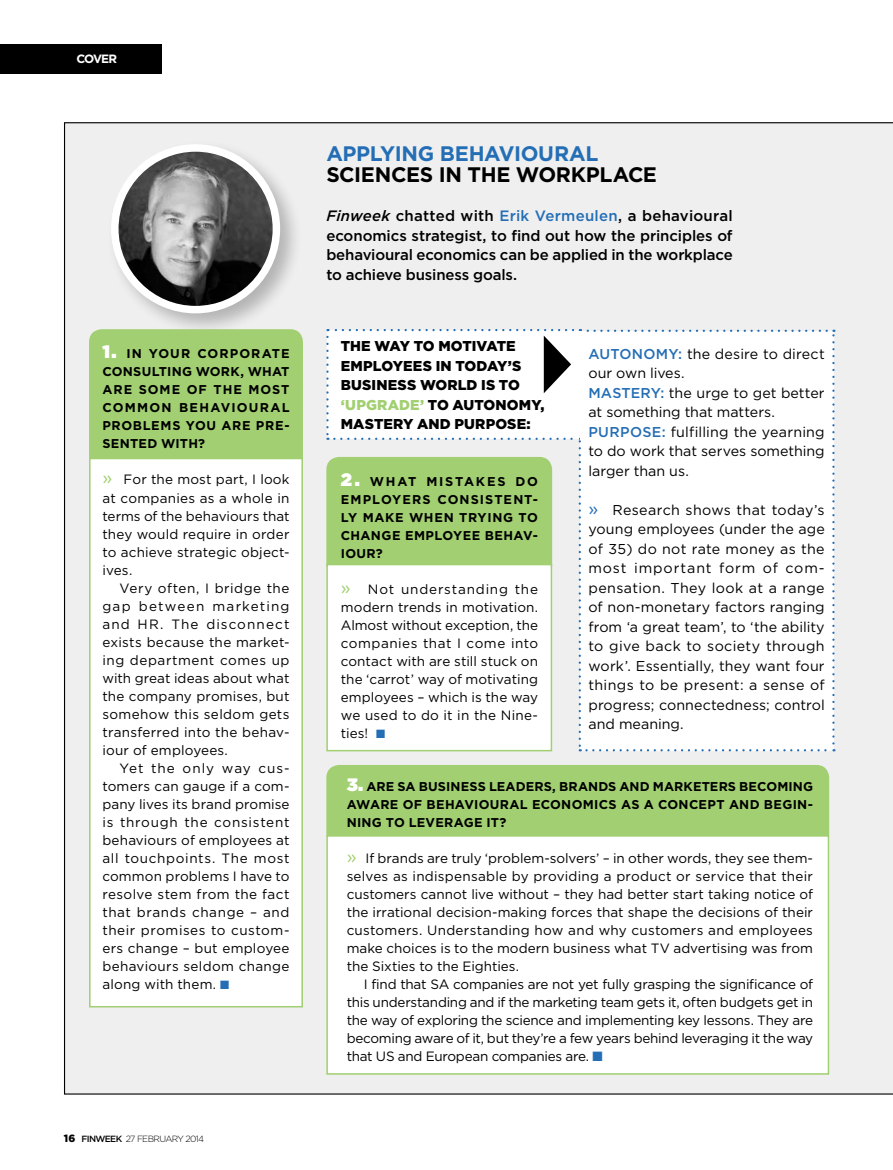
<style>
.page{position:relative;width:893px;height:1170px;background:#fff}
.page>*{position:absolute;margin:0;border:0;box-sizing:border-box;transform-origin:0 0}
.t1{font:700 21px "Gotham";letter-spacing:-.015em;color:#000}
.t2{font:700 21px "Gotham";letter-spacing:-.015em;color:#246eb5}
.t3{font:500 15px/19.5px "Gotham";letter-spacing:-.01em;color:#000;text-align:justify}
.t4{font:14.25px/19.5px "Gotham";color:#000}
.t5{font:900 14.25px/19.5px "Gotham";letter-spacing:.005em;color:#000}
.t6{font:13.5px/18px "Gotham";letter-spacing:.005em;color:#000;text-align:justify}
.t7{font:700 12.75px/18px "Gotham";letter-spacing:.03em;color:#000;text-align:justify}
.t8{font:700 12px "Gotham";letter-spacing:-.08em;color:#fff}
.t9{font:300 9px "Gotham";letter-spacing:-.07em;color:#000}
.s1{font-weight:900;font-size:18px;color:#fff}
.s2{font-size:18px;color:#a1cf71}
.s3{color:#246eb5}
.s4{font-weight:900;font-size:10.5px}
.s5{font-weight:500}
.s6{font-style:italic}
.s7{color:#a1cf71}
.s8{font-weight:500;color:#246eb5}
.s9{font-size:18px;color:#246eb5}
</style>
<div class="page">
<div style="left:64px;top:122px;width:828px;height:972px;background:#efeff0"></div>
<div style="left:0;top:44px;width:162px;height:30px;background:#000"></div>
<div style="left:106px;top:139px;width:197px;height:197px;background:#000;opacity:.25"></div>
<img style="left:115px;top:148px;width:161px;height:161px;border-radius:81px">
<div style="left:111px;top:144px;width:169px;height:169px;border:8px solid #fff;border-radius:50%"></div>
<div style="left:89px;top:329px;width:214px;height:129px;background:#a1cf71"></div>
<div style="left:89px;top:458px;width:214px;height:549px;background:#fff;border:2px solid #a1cf71"></div>
<div style="left:326px;top:765px;width:503px;height:70px;background:#a1cf71"></div>
<div style="left:326px;top:835px;width:503px;height:239px;background:#fff;border:2px solid #a1cf71"></div>
<svg style="left:326px;top:329px;width:509px;height:422px"></svg>
<p class="t8" style="left:77px;top:50px;width:42px">COVER</p>
<p class="t7" style="left:102px;top:345px;width:189px"><span class="s1">1.</span> IN YOUR CORPORATE CONSULTING WORK, WHAT ARE SOME OF THE MOST COMMON BEHAVIOURAL PROBLEMS YOU ARE PRE-SENTED WITH?</p>
<p class="t6" style="left:102px;top:470px;width:189px"><span class="s2">»</span> For the most part, I look at companies as a whole in terms of the behaviours that they would require in order to achieve strategic object&shy;ives.</p>
<p class="t6" style="left:102px;top:578px;width:189px;text-indent:17px">Very often, I bridge the gap between marketing and HR. The disconnect exists because the market&shy;ing department comes up with great ideas about what the company promises, but somehow this seldom gets transferred into the behav&shy;iour of employees.</p>
<p class="t6" style="left:102px;top:758px;width:189px;text-indent:17px">Yet the only way cus&shy;tomers can gauge if a com&shy;pany lives its brand promise is through the consistent behaviours of employees at all touchpoints. The most common problems I have to resolve stem from the fact that brands change – and their promises to custom&shy;ers change – but employee behaviours seldom change along with them. <span class="s3">■</span></p>
<p class="t9" style="left:64px;top:1133px;width:142px"><span class="s4">16</span> <span class="s5">FINWEEK</span> 27 FEBRUARY 2014</p>
<h1 class="t2" style="left:326px;top:140px;width:273px">APPLYING BEHAVIOURAL</h1>
<h1 class="t1" style="left:326px;top:161px;width:332px">SCIENCES IN THE WORKPLACE</h1>
<p class="t3" style="left:326px;top:206px;width:408px"><span class="s6">Finweek</span> chatted with <span class="s3">Erik Vermeulen</span>, a behavioural economics strategist, to find out how the principles of behavioural economics can be applied in the workplace to achieve business goals.</p>
<p class="t5" style="left:341px;top:336px;width:205px">THE WAY TO MOTIVATE<br>EMPLOYEES IN TODAY’S<br>BUSINESS WORLD IS TO <span class="s7">‘UPGRADE’</span> TO AUTONOMY,<br>MASTERY AND PURPOSE:</p>
<p class="t4" style="left:588px;top:343px;width:238px"><span class="s8">AUTONOMY:</span> the desire to direct our own lives.<br><span class="s8">MASTERY:</span> the urge to get better at something that matters.<br><span class="s8">PURPOSE:</span> fulfilling the yearning to do work that serves something larger than us.</p>
<p class="t4" style="left:588px;top:499px;width:238px;text-align:justify"><span class="s9">»</span> Research shows that today’s young employees (under the age of 35) do not rate money as the most important form of com&shy;pensation. They look at a range of non-monetary factors ranging from ‘a great team’, to ‘the ability to give back to society through work’. Essentially, they want four things to be present: a sense of progress; connectedness; control and meaning.</p>
<p class="t7" style="left:341px;top:472px;width:199px"><span class="s1">2.</span> WHAT MISTAKES DO EMPLOYERS CONSISTENT-LY MAKE WHEN TRYING TO CHANGE EMPLOYEE BEHAV-IOUR?</p>
<p class="t6" style="left:341px;top:580px;width:199px"><span class="s2">»</span> Not understanding the modern trends in motivation.<br>Almost without exception, the companies that I come into contact with are still stuck on the ‘carrot’ way of motivating employees – which is the way we used to do it in the Nine&shy;ties! <span class="s3">■</span></p>
<p class="t7" style="left:347px;top:777px;width:468px"><span class="s1">3.</span> ARE SA BUSINESS LEADERS, BRANDS AND MARKETERS BECOMING AWARE OF BEHAVIOURAL ECONOMICS AS A CONCEPT AND BEGIN-NING TO LEVERAGE IT?</p>
<p class="t6" style="left:347px;top:849px;width:468px"><span class="s2">»</span> If brands are truly ‘problem-solvers’ – in other words, they see them&shy;selves as indispensable by providing a product or service that their customers cannot live without – they had better start taking notice of the irrational decision-making forces that shape the decisions of their customers. Understanding how and why customers and employees make choices is to the modern business what TV advertising was from the Sixties to the Eighties.</p>
<p class="t6" style="left:347px;top:975px;width:468px;text-indent:17px">I find that SA companies are not yet fully grasping the significance of this understanding and if the marketing team gets it, often budgets get in the way of exploring the science and implementing key lessons. They are becoming aware of it, but they’re a few years behind leveraging it the way that US and European companies are. <span class="s3">■</span></p>
</div>
